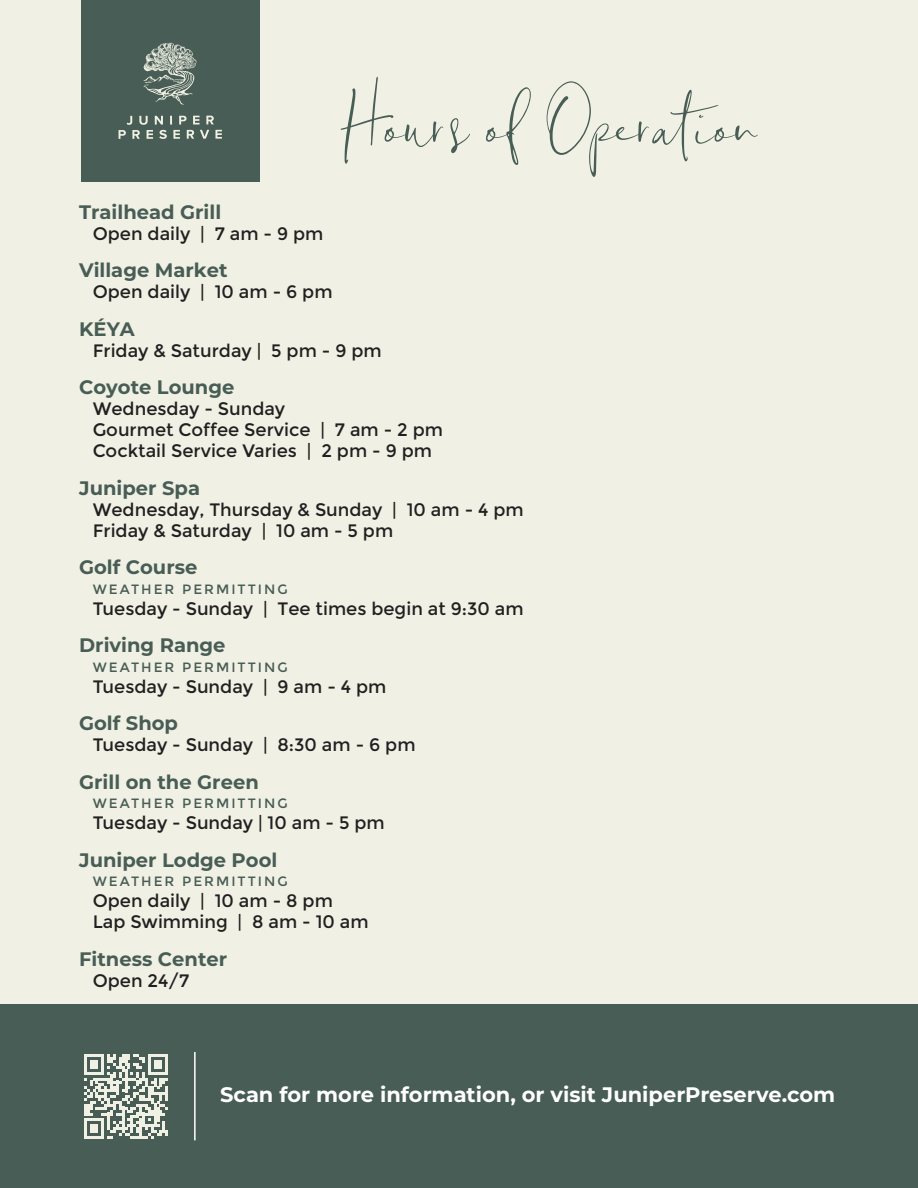
<style>
.page{position:relative;width:918px;height:1188px;background:#f1f0e4}
.page>*{position:absolute;margin:0;border:0;box-sizing:border-box;transform-origin:0 0}
.t1{font:93px "Sonneta Script";color:#475d55}
.t2{font:700 21px "Montserrat";color:#fff}
.t3{font:700 19.5px "Montserrat";color:#475d55}
.t4{font:18px "Montserrat";color:#231f20}
.t5{font:13.5px "Montserrat";letter-spacing:.15em;color:#475d55}
</style>
<div class="page">
<div style="left:0;top:1004px;width:918px;height:184px;background:#475d55"></div>
<svg style="left:84px;top:1054px;width:84px;height:85px"></svg>
<hr style="left:194px;top:1052px;width:2px;height:88px;background:#fff">
<div style="left:81px;top:0;width:178px;height:181px;background:#475d55"></div>
<svg style="left:119px;top:116px;width:103px;height:23px"></svg>
<svg style="left:143px;top:43px;width:54px;height:62px"></svg>
<p class="t1" style="left:341px;top:52px;width:423px">Hours of Operation</p>
<p class="t3" style="left:79px;top:198px;width:144px">Trailhead Grill</p>
<p class="t4" style="left:93px;top:223px;width:232px">Open daily | 7 am - 9 pm</p>
<p class="t3" style="left:79px;top:256px;width:150px">Village Market</p>
<p class="t4" style="left:93px;top:281px;width:241px">Open daily | 10 am - 6 pm</p>
<p class="t3" style="left:79px;top:315px;width:57px">KÉYA</p>
<p class="t4" style="left:93px;top:340px;width:291px">Friday &amp; Saturday | 5 pm - 9 pm</p>
<p class="t3" style="left:79px;top:373px;width:157px">Coyote Lounge</p>
<p class="t4" style="left:93px;top:398px;width:194px">Wednesday - Sunday</p>
<p class="t4" style="left:93px;top:419px;width:352px">Gourmet Coffee Service | 7 am - 2 pm</p>
<p class="t4" style="left:93px;top:440px;width:341px">Cocktail Service Varies | 2 pm - 9 pm</p>
<p class="t3" style="left:79px;top:474px;width:122px">Juniper Spa</p>
<p class="t4" style="left:93px;top:499px;width:433px">Wednesday, Thursday &amp; Sunday | 10 am - 4 pm</p>
<p class="t4" style="left:93px;top:520px;width:302px">Friday &amp; Saturday | 10 am - 5 pm</p>
<p class="t3" style="left:79px;top:553px;width:120px">Golf Course</p>
<p class="t5" style="left:93px;top:581px;width:197px">WEATHER PERMITTING</p>
<p class="t4" style="left:93px;top:598px;width:433px">Tuesday - Sunday | Tee times begin at 9:30 am</p>
<p class="t3" style="left:79px;top:631px;width:148px">Driving Range</p>
<p class="t5" style="left:93px;top:659px;width:197px">WEATHER PERMITTING</p>
<p class="t4" style="left:93px;top:676px;width:295px">Tuesday - Sunday | 9 am - 4 pm</p>
<p class="t3" style="left:79px;top:709px;width:100px">Golf Shop</p>
<p class="t4" style="left:93px;top:734px;width:324px">Tuesday - Sunday | 8:30 am - 6 pm</p>
<p class="t3" style="left:79px;top:768px;width:181px">Grill on the Green</p>
<p class="t5" style="left:93px;top:796px;width:197px">WEATHER PERMITTING</p>
<p class="t4" style="left:93px;top:812px;width:294px">Tuesday - Sunday | 10 am - 5 pm</p>
<p class="t3" style="left:79px;top:846px;width:200px">Juniper Lodge Pool</p>
<p class="t5" style="left:93px;top:874px;width:197px">WEATHER PERMITTING</p>
<p class="t4" style="left:93px;top:890px;width:242px">Open daily | 10 am - 8 pm</p>
<p class="t4" style="left:93px;top:911px;width:278px">Lap Swimming | 8 am - 10 am</p>
<p class="t3" style="left:79px;top:945px;width:150px">Fitness Center</p>
<p class="t4" style="left:93px;top:970px;width:98px">Open 24/7</p>
<p class="t2" style="left:220px;top:1080px;width:616px">Scan for more information, or visit JuniperPreserve.com</p>
</div>
